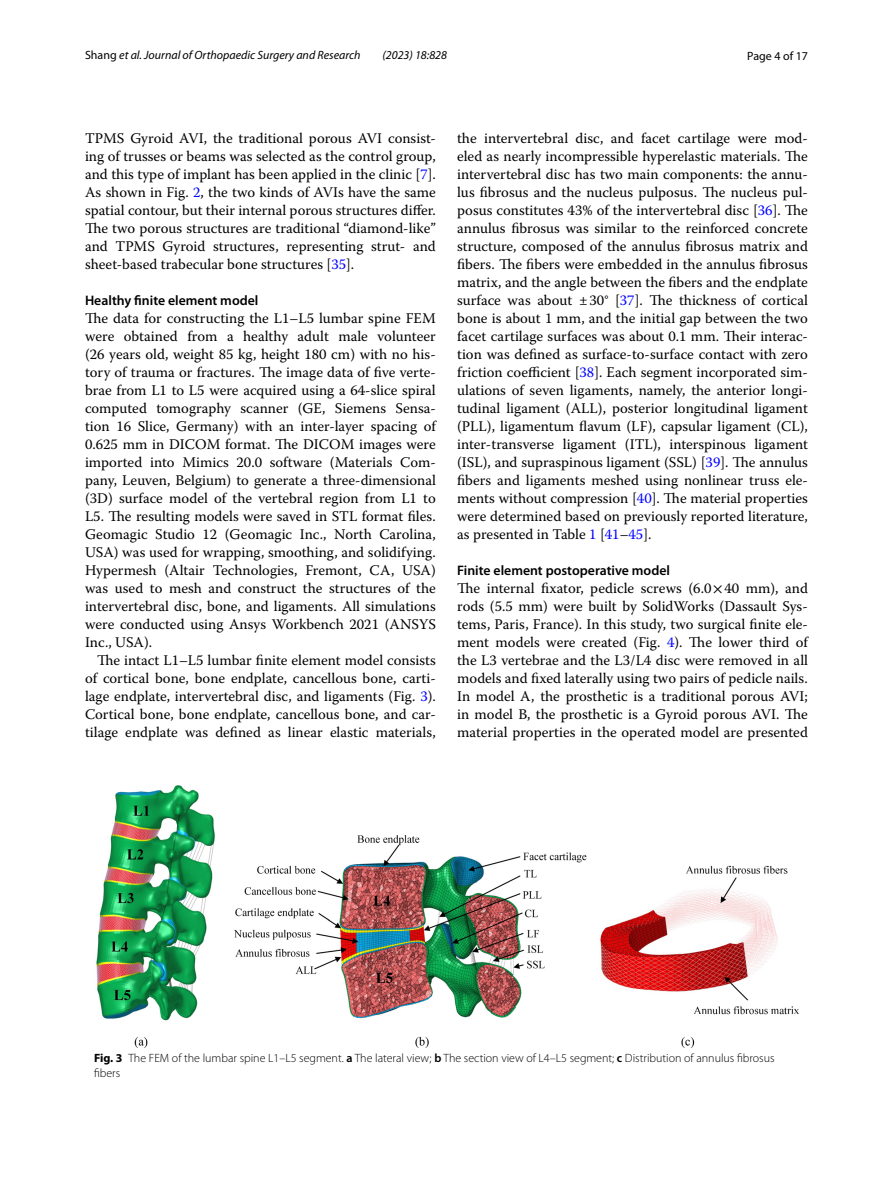
<style>
.page{position:relative;width:893px;height:1187px;background:#fff}
.page>*{position:absolute;margin:0;border:0;box-sizing:border-box;transform-origin:0 0}
.t1{font:14.7px/18px "Warnock Pro";color:#000;text-align:justify}
.t2{font:600 13.8px "Myriad Pro";color:#000}
.t3{font:300 12px/15px "Myriad Pro";color:#000}
.t4{font:italic 12px "Myriad Pro";color:#000}
.t5{font:12px "Myriad Pro";color:#000}
.s1{font-style:normal}
.s2{color:#00f}
.s3{font-family:"STIX"}
.s4{font-weight:700}
.s5{font-weight:600}
</style>
<div class="page">
<img style="left:96px;top:785px;width:703px;height:261px">
<p class="t4" style="left:85px;top:48px;width:277px"><span class="s1">Shang</span> et al. Journal of Orthopaedic Surgery and Research</p>
<p class="t4" style="left:382px;top:48px;width:66px">(2023) 18:828</p>
<p class="t5" style="left:747px;top:48px;width:62px">Page 4 of 17</p>
<p class="t1" style="left:85px;top:128px;width:352px">TPMS Gyroid AVI, the traditional porous AVI consist&shy;ing of trusses or beams was selected as the control group, and this type of implant has been applied in the clinic [<span class="s2">7</span>].<br>As shown in Fig. <span class="s2">2</span>, the two kinds of AVIs have the same spatial contour, but their internal porous structures differ.<br>The two porous structures are traditional “diamond-like” and TPMS Gyroid structures, representing strut- and sheet-based trabecular bone structures [<span class="s2">35</span>].</p>
<p class="t2" style="left:85px;top:291px;width:175px">Healthy finite element model</p>
<p class="t1" style="left:85px;top:308px;width:352px">The data for constructing the L1–L5 lumbar spine FEM were obtained from a healthy adult male volunteer (26 years old, weight 85 kg, height 180 cm) with no his&shy;tory of trauma or fractures. The image data of five verte&shy;brae from L1 to L5 were acquired using a 64-slice spiral computed tomography scanner (GE, Siemens Sensa&shy;tion 16 Slice, Germany) with an inter-layer spacing of 0.625 mm in DICOM format. The DICOM images were imported into Mimics 20.0 software (Materials Com&shy;pany, Leuven, Belgium) to generate a three-dimensional (3D) surface model of the vertebral region from L1 to L5. The resulting models were saved in STL format files.<br>Geomagic Studio 12 (Geomagic Inc., North Carolina, USA) was used for wrapping, smoothing, and solidifying.<br>Hypermesh (Altair Technologies, Fremont, CA, USA) was used to mesh and construct the structures of the intervertebral disc, bone, and ligaments. All simulations were conducted using Ansys Workbench 2021 (ANSYS Inc., USA).</p>
<p class="t1" style="left:85px;top:650px;width:352px;text-indent:12px">The intact L1–L5 lumbar finite element model consists of cortical bone, bone endplate, cancellous bone, carti&shy;lage endplate, intervertebral disc, and ligaments (Fig. <span class="s2">3</span>).<br>Cortical bone, bone endplate, cancellous bone, and car&shy;tilage endplate was defined as linear elastic materials,</p>
<p class="t1" style="left:457px;top:128px;width:352px">the intervertebral disc, and facet cartilage were mod&shy;eled as nearly incompressible hyperelastic materials. The intervertebral disc has two main components: the annu&shy;lus fibrosus and the nucleus pulposus. The nucleus pul&shy;posus constitutes 43% of the intervertebral disc [<span class="s2">36</span>]. The annulus fibrosus was similar to the reinforced concrete structure, composed of the annulus fibrosus matrix and fibers. The fibers were embedded in the annulus fibrosus matrix, and the angle between the fibers and the endplate surface was about ±30° [<span class="s2">37</span>]. The thickness of cortical bone is about 1 mm, and the initial gap between the two facet cartilage surfaces was about 0.1 mm. Their interac&shy;tion was defined as surface-to-surface contact with zero friction coefficient [<span class="s2">38</span>]. Each segment incorporated sim&shy;ulations of seven ligaments, namely, the anterior longi&shy;tudinal ligament (ALL), posterior longitudinal ligament (PLL), ligamentum flavum (LF), capsular ligament (CL), inter-transverse ligament (ITL), interspinous ligament (ISL), and supraspinous ligament (SSL) [<span class="s2">39</span>]. The annulus fibers and ligaments meshed using nonlinear truss ele&shy;ments without compression [<span class="s2">40</span>]. The material properties were determined based on previously reported literature, as presented in Table <span class="s2">1</span> [<span class="s2">41</span>–<span class="s2">45</span>].</p>
<p class="t2" style="left:457px;top:561px;width:214px">Finite element postoperative model</p>
<p class="t1" style="left:457px;top:578px;width:352px">The internal fixator, pedicle screws (6.0<span class="s3">×</span>40 mm), and rods (5.5 mm) were built by SolidWorks (Dassault Sys&shy;tems, Paris, France). In this study, two surgical finite ele&shy;ment models were created (Fig. <span class="s2">4</span>). The lower third of the L3 vertebrae and the L3/L4 disc were removed in all models and fixed laterally using two pairs of pedicle nails.<br>In model A, the prosthetic is a traditional porous AVI; in model B, the prosthetic is a Gyroid porous AVI. The material properties in the operated model are presented</p>
<p class="t3" style="left:94px;top:1050px;width:682px"><span class="s4">Fig. 3</span> The FEM of the lumbar spine L1–L5 segment. <span class="s5">a</span> The lateral view; <span class="s5">b</span> The section view of L4–L5 segment; <span class="s5">c</span> Distribution of annulus fibrosus fibers</p>
</div>
